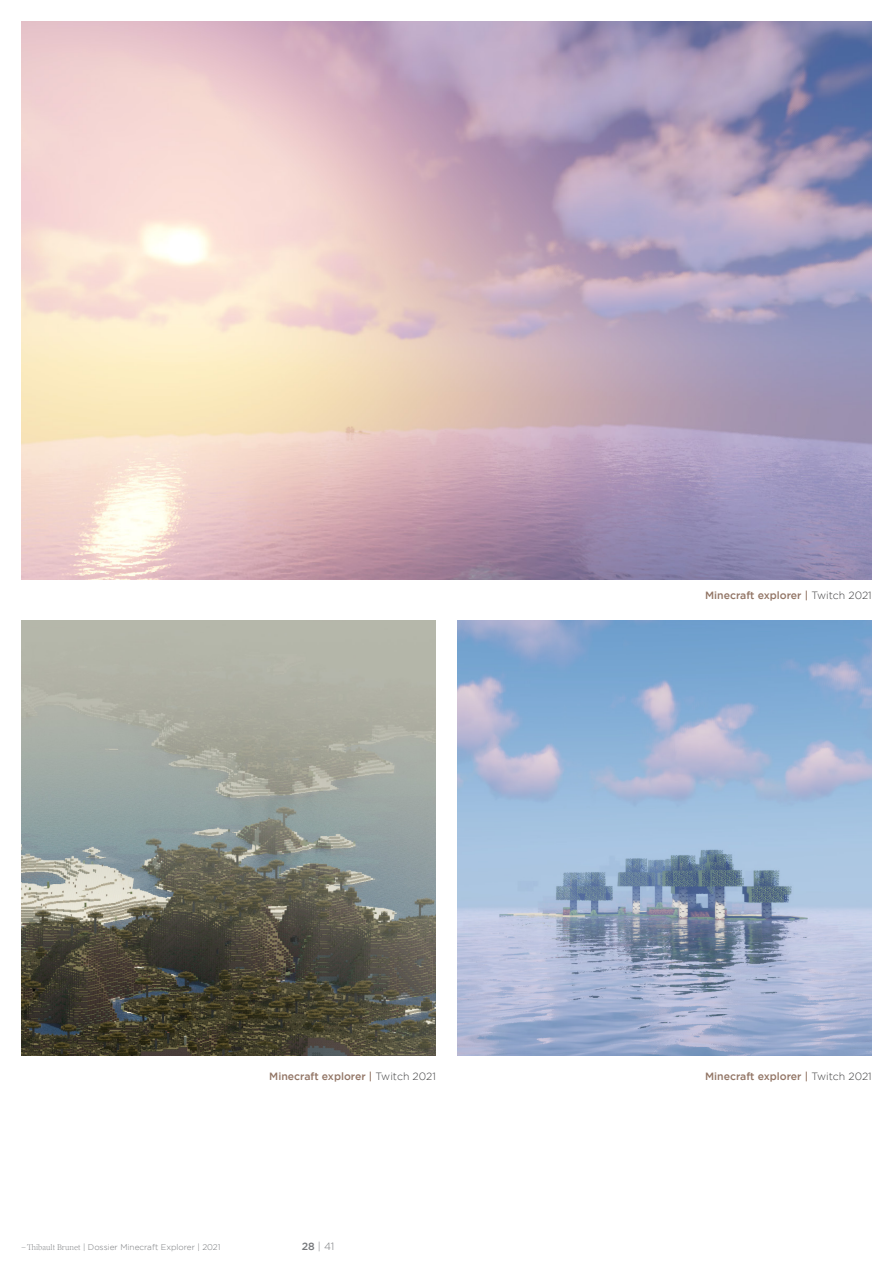
<style>
.page{position:relative;width:893px;height:1263px;background:#fff}
.page>*{position:absolute;margin:0;border:0;box-sizing:border-box;transform-origin:0 0}
.Légende_img{font:500 10.5px "Gotham";color:#927565}
.Folio{font:300 10.5px "Gotham";color:#76787b}
.Folio-2{font:300 8.25px "Gotham";color:#76787b}
.s1{font-weight:300;color:#3e3e3f}
.s2{font-family:"Inferi"}
.s3{font-weight:500}
</style>
<div class="page">
<img style="left:457px;top:621px;width:415px;height:435px">
<img style="left:21px;top:621px;width:415px;height:435px">
<img style="left:21px;top:21px;width:851px;height:558px">
<p class="Légende_img" style="left:705px;top:589px;width:168px">Minecraft explorer | <span class="s1">Twitch 2021</span></p>
<p class="Légende_img" style="left:269px;top:1070px;width:168px">Minecraft explorer | <span class="s1">Twitch 2021</span></p>
<p class="Légende_img" style="left:705px;top:1070px;width:168px">Minecraft explorer | <span class="s1">Twitch 2021</span></p>
<p class="Folio-2" style="left:21px;top:1242px;width:201px"><span class="s2">–Thibault Brunet</span> | Dossier Minecraft Explorer | 2021</p>
<p class="Folio" style="left:302px;top:1240px;width:34px"><span class="s3">28</span> | 41</p>
</div>
